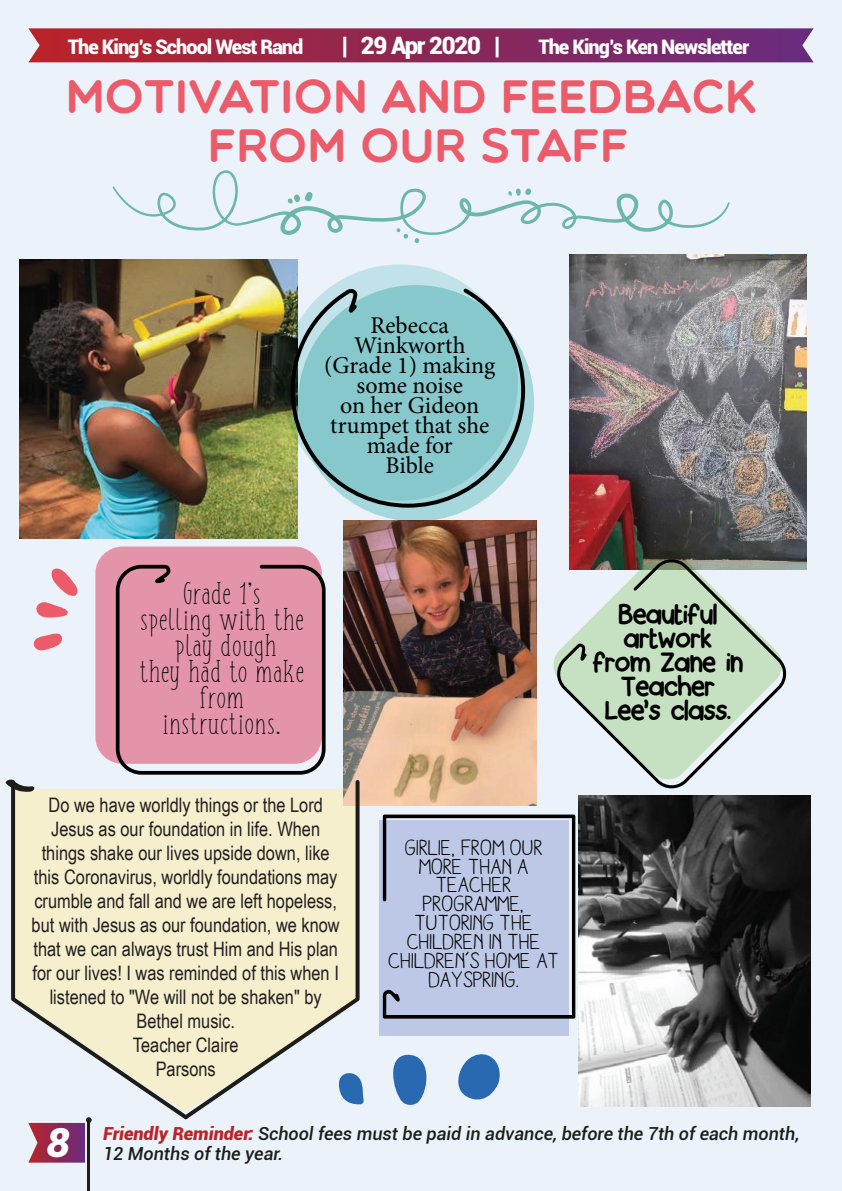
<style>
.page{position:relative;width:842px;height:1191px;background:#ebf2fa}
.page>*{position:absolute;margin:0;border:0;box-sizing:border-box;transform-origin:0 0}
.t1{font:47.2px/49.4px "Multicolore";color:#eb5b69;text-align:center}
.t2{font:italic 900 40px "Roboto";color:#fff}
.t3{font:30px/26px "FISH&CHIPS";color:#010101;text-align:center}
.t4{font:26px/24px "Back to School";color:#010101;text-align:center}
.t5{font:24px/20px "Minion Pro";color:#010101;text-align:center}
.t6{font:900 24px "Roboto";letter-spacing:-.05em;color:#fff}
.t7{font:22px/18.8px "Aracne";color:#010101;text-align:center}
.t8{font:20px/24px "Arial Narrow";color:#231f20;text-align:center}
.t9{font:900 20px "Roboto";letter-spacing:-.05em;color:#fff}
.t10{font:italic 500 18px "Roboto";color:#1d1e1b}
.s1{font-weight:900;color:#bb2328}
</style>
<div class="page">
<img style="left:578px;top:795px;width:233px;height:311px">
<hr style="left:87px;top:1120px;width:3px;height:71px;background:#1d1c1a">
<svg style="left:28px;top:1122px;width:63px;height:40px"></svg>
<svg style="left:28px;top:28px;width:786px;height:34px;background:#912c58"></svg>
<svg style="left:113px;top:170px;width:617px;height:65px"></svg>
<svg style="left:396px;top:228px;width:25px;height:15px"></svg>
<svg style="left:508px;top:188px;width:23px;height:8px"></svg>
<svg style="left:288px;top:191px;width:25px;height:13px"></svg>
<img style="left:20px;top:259px;width:278px;height:279px">
<img style="left:343px;top:521px;width:194px;height:284px">
<img style="left:570px;top:254px;width:236px;height:316px">
<div style="left:298px;top:285px;width:236px;height:236px;background:#a5d7dc;border-radius:50%"></div>
<svg style="left:282px;top:264px;width:236px;height:237px;background:#a0bcbe"></svg>
<svg style="left:291px;top:287px;width:234px;height:220px;background:#8cc0c2"></svg>
<div style="left:95px;top:546px;width:227px;height:218px;background:#e394a9;border-radius:27px"></div>
<svg style="left:116px;top:565px;width:210px;height:209px"></svg>
<svg style="left:553px;top:551px;width:229px;height:121px"></svg>
<svg style="left:555px;top:557px;width:233px;height:231px;fill:#c6e0c2"></svg>
<svg style="left:380px;top:820px;width:189px;height:215px;background:#b5c0dc"></svg>
<svg style="left:383px;top:814px;width:192px;height:204px;background:#b2bdd8"></svg>
<svg style="left:11px;top:789px;width:169px;height:333px"></svg>
<svg style="left:180px;top:778px;width:182px;height:342px"></svg>
<svg style="left:5px;top:779px;width:31px;height:13px"></svg>
<svg style="left:33px;top:633px;width:29px;height:18px"></svg>
<svg style="left:36px;top:568px;width:42px;height:50px"></svg>
<svg style="left:339px;top:1069px;width:25px;height:36px"></svg>
<svg style="left:393px;top:1054px;width:34px;height:51px"></svg>
<svg style="left:458px;top:1054px;width:42px;height:46px"></svg>
<p class="t9" style="left:68px;top:32px;width:237px">The King’s School West Rand</p>
<p class="t6" style="left:342px;top:28px;width:160px">| 29 Apr 2020 |</p>
<p class="t9" style="left:538px;top:32px;width:212px">The King’s Ken Newsletter</p>
<h1 class="t1" style="left:66px;top:70px;width:692px">MOTIVATION AND FEEDBACK<br>FROM OUR STAFF</h1>
<p class="t5" style="left:324px;top:316px;width:173px">Rebecca<br>Winkworth (Grade 1) making some noise<br>on her Gideon trumpet that she made for<br>Bible</p>
<h3 class="t3" style="left:139px;top:583px;width:166px">Grade 1’s<br>spelling with the play dough<br>they had to make from instructions.</h3>
<p class="t8" style="left:32px;top:792px;width:310px">Do we have worldly things or the Lord<br>Jesus as our foundation in life. When things shake our lives upside down, like this Coronavirus, worldly foundations may crumble and fall and we are left hopeless, but with Jesus as our foundation, we know that we can always trust Him and His plan for our lives! I was reminded of this when I listened to "We will not be shaken" by<br>Bethel music.<br>Teacher Claire<br>Parsons</p>
<h3 class="t4" style="left:593px;top:606px;width:152px">Beautiful artwork from Zane in<br>Teacher<br>Lee’s class.</h3>
<p class="t7" style="left:389px;top:837px;width:172px">GIRLIE, FROM OUR<br>MORE THAN A<br>TEACHER<br>PROGRAMME,<br>TUTORING THE<br>CHILDREN IN THE<br>CHILDREN’S HOME AT<br>DAYSPRING.</p>
<h2 class="t2" style="left:46px;top:1114px;width:25px">8</h2>
<p class="t10" style="left:103px;top:1120px;width:698px"><span class="s1">Friendly Reminder:</span> School fees must be paid in advance, before the 7th of each month,</p>
<p class="t10" style="left:103px;top:1140px;width:182px">12 Months of the year.</p>
</div>
